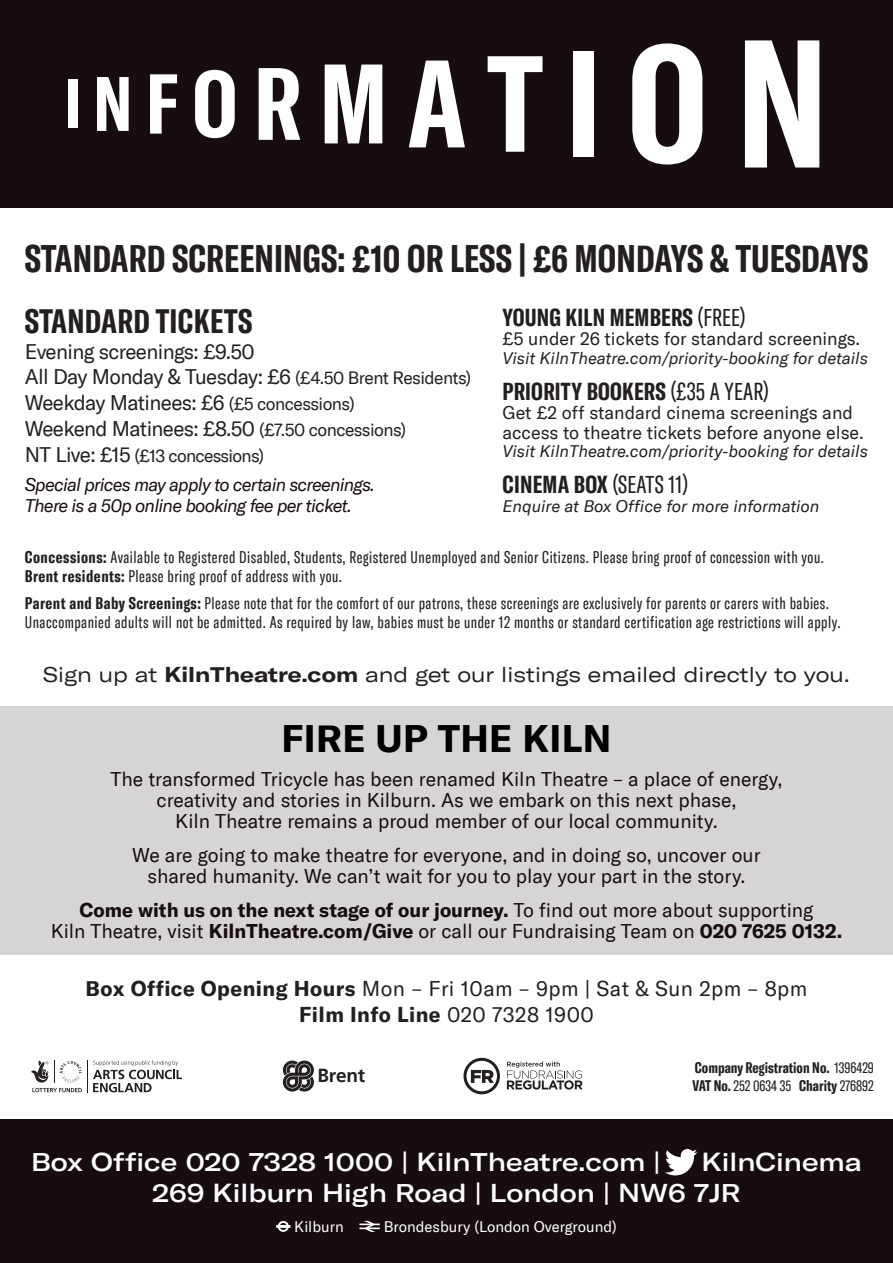
<style>
.page{position:relative;width:893px;height:1263px;background:#fff}
.page>*{position:absolute;margin:0;border:0;box-sizing:border-box;transform-origin:0 0}
.t1{font:700 extra-condensed 37.5px "GT America";letter-spacing:.005em;color:#231f20}
.t2{font:700 37.5px "GT America";letter-spacing:.01em;color:#000}
.t3{font:700 extra-condensed 33px "GT America";letter-spacing:.01em;color:#231f20}
.t4{font:500 expanded 25.5px "GT America";color:#fff}
.t5{font:700 extra-condensed 24px "GT America";letter-spacing:.01em;color:#231f20}
.t6{font:expanded 21px "GT America";color:#231f20}
.t7{font:21px "GT America";letter-spacing:.02em;color:#231f20}
.t8{font:700 21px "GT America";letter-spacing:.02em;color:#231f20}
.t9{font:20.7px/25.8px "GT America";letter-spacing:-.03em;color:#231f20}
.t10{font:19.5px/21.5px "GT America";color:#160c12;text-align:center}
.t11{font:700 19.5px "GT America";color:#160c12}
.t12{font:700 19.05px "Frutiger";letter-spacing:-.015em;color:#231f20}
.t13{font:18px/19.8px "GT America";color:#231f20}
.t14{font:italic 18px/21px "GT America";letter-spacing:-.04em;color:#160c12}
.t15{font:17.55px "GT America";letter-spacing:-.04em;color:#231f20}
.t16{font:extra-condensed 16.5px/18.9px "GT America";letter-spacing:.03em;color:#231f20}
.t17{font:italic 16.5px "GT America";color:#231f20}
.t18{font:15px "GT America";color:#fff}
.t19{font:700 extra-condensed 15px "GT America";color:#231f20}
.t20{font:extra-condensed 15px "GT America";color:#231f20}
.s1{font-size:17.55px}
.s2{font-size:20.7px}
.s3{font-weight:400}
.s4{font-weight:700}
</style>
<div class="page">
<div style="left:0;top:706px;width:893px;height:248px;background:#d6d4d4"></div>
<div style="left:0;top:0;width:893px;height:208px;background:#160c12"></div>
<div style="left:0;top:1120px;width:893px;height:143px;background:#160c12"></div>
<div style="left:68px;top:79px;width:10px;height:49px;background:#fff"></div>
<svg style="left:97px;top:77px;width:32px;height:54px"></svg>
<svg style="left:150px;top:74px;width:27px;height:60px"></svg>
<svg style="left:195px;top:70px;width:40px;height:68px"></svg>
<svg style="left:259px;top:68px;width:41px;height:72px"></svg>
<svg style="left:325px;top:65px;width:57px;height:78px"></svg>
<svg style="left:409px;top:61px;width:56px;height:86px"></svg>
<svg style="left:488px;top:56px;width:54px;height:96px"></svg>
<div style="left:573px;top:51px;width:21px;height:105px;background:#fff"></div>
<svg style="left:632px;top:43px;width:70px;height:121px"></svg>
<svg style="left:745px;top:40px;width:74px;height:128px"></svg>
<svg style="left:32px;top:1088px;width:50px;height:4px"></svg>
<svg style="left:31px;top:1060px;width:51px;height:22px"></svg>
<svg style="left:93px;top:1060px;width:89px;height:32px"></svg>
<hr style="left:87px;top:1060px;width:1px;height:32px;background:#231f20">
<svg style="left:282px;top:1060px;width:32px;height:32px"></svg>
<svg style="left:463px;top:1058px;width:37px;height:36px"></svg>
<svg style="left:507px;top:1061px;width:76px;height:28px"></svg>
<svg style="left:276px;top:1221px;width:14px;height:11px"></svg>
<svg style="left:359px;top:1221px;width:21px;height:11px"></svg>
<svg style="left:665px;top:1149px;width:32px;height:26px"></svg>
<p class="t1" style="left:25px;top:236px;width:845px">STANDARD SCREENINGS: £10 OR LESS | £6 MONDAYS &amp; TUESDAYS</p>
<p class="t3" style="left:25px;top:301px;width:229px">STANDARD TICKETS</p>
<p class="t9" style="left:25px;top:338px;width:231px">Evening screenings: £9.50</p>
<p class="t9" style="left:25px;top:364px;width:448px">All Day Monday &amp; Tuesday: £6 <span class="s1">(£4.50 Brent Residents)<br></span>Weekday Matinees: £6 <span class="s1">(£5 concessions)</span></p>
<p class="t9" style="left:25px;top:416px;width:383px">Weekend Matinees: £8.50 <span class="s1">(£7.50 concessions)</span></p>
<p class="t15" style="left:25px;top:445px;width:241px"><span class="s2">NT Live: £15</span> (£13 concessions)</p>
<p class="t14" style="left:25px;top:474px;width:351px">Special prices may apply to certain screenings.<br>There is a 50p online booking fee per ticket.</p>
<p class="t5" style="left:502px;top:303px;width:245px">YOUNG KILN MEMBERS <span class="s3">(FREE)</span></p>
<p class="t13" style="left:502px;top:329px;width:359px">£5 under 26 tickets for standard screenings.</p>
<p class="t17" style="left:502px;top:348px;width:367px">Visit KilnTheatre.com/priority-booking for details</p>
<p class="t5" style="left:502px;top:377px;width:268px">PRIORITY BOOKERS <span class="s3">(£35 A YEAR)</span></p>
<p class="t13" style="left:502px;top:403px;width:363px">Get £2 off standard cinema screenings and access to theatre tickets before anyone else.</p>
<p class="t17" style="left:502px;top:442px;width:367px">Visit KilnTheatre.com/priority-booking for details</p>
<p class="t5" style="left:502px;top:470px;width:187px">CINEMA BOX <span class="s3">(SEATS 11)</span></p>
<p class="t17" style="left:502px;top:496px;width:318px">Enquire at Box Office for more information</p>
<p class="t16" style="left:25px;top:548px;width:801px"><span class="s4">Concessions:</span> Available to Registered Disabled, Students, Registered Unemployed and Senior Citizens. Please bring proof of concession with you.</p>
<p class="t16" style="left:25px;top:566px;width:319px"><span class="s4">Brent residents:</span> Please bring proof of address with you.</p>
<p class="t16" style="left:25px;top:593px;width:817px"><span class="s4">Parent and Baby Screenings:</span> Please note that for the comfort of our patrons, these screenings are exclusively for parents or carers with babies.<br>Unaccompanied adults will not be admitted. As required by law, babies must be under 12 months or standard certification age restrictions will apply.</p>
<p class="t6" style="left:43px;top:662px;width:808px">Sign up at <span class="s4">KilnTheatre.com</span> and get our listings emailed directly to you.</p>
<p class="t2" style="left:281px;top:715px;width:332px">FIRE UP THE KILN</p>
<p class="t10" style="left:111px;top:768px;width:673px">The transformed Tricycle has been renamed Kiln Theatre – a place of energy,</p>
<p class="t10" style="left:156px;top:789px;width:582px">creativity and stories in Kilburn. As we embark on this next phase,<br>Kiln Theatre remains a proud member of our local community.</p>
<p class="t10" style="left:132px;top:844px;width:630px">We are going to make theatre for everyone, and in doing so, uncover our shared humanity. We can’t wait for you to play your part in the story.</p>
<p class="t11" style="left:80px;top:898px;width:735px">Come with us on the next stage of our journey. <span class="s3">To find out more about supporting</span></p>
<p class="t10" style="left:51px;top:921px;width:793px">Kiln Theatre, visit <span class="s4">KilnTheatre.com/Give</span> or call our Fundraising Team on <span class="s4">020 7625 0132.</span></p>
<p class="t7" style="left:86px;top:976px;width:723px"><span class="s4">Box Office Opening Hours</span> Mon – Fri 10am – 9pm | Sat &amp; Sun 2pm – 8pm</p>
<p class="t8" style="left:299px;top:1001px;width:296px">Film Info Line <span class="s3">020 7328 1900</span></p>
<p class="t12" style="left:318px;top:1064px;width:49px">Brent</p>
<p class="t19" style="left:695px;top:1059px;width:180px">Company Registration No. <span class="s3">1396429</span></p>
<p class="t20" style="left:692px;top:1077px;width:183px"><span class="s4">VAT No.</span> 252 0634 35 <span class="s4">Charity</span> 276892</p>
<p class="t4" style="left:31px;top:1147px;width:631px">Box Office 020 7328 1000 | KilnTheatre.com |</p>
<p class="t4" style="left:701px;top:1147px;width:162px">KilnCinema</p>
<p class="t4" style="left:152px;top:1177px;width:590px">269 Kilburn High Road | London | NW6 7JR</p>
<p class="t18" style="left:294px;top:1218px;width:51px">Kilburn</p>
<p class="t18" style="left:384px;top:1218px;width:235px">Brondesbury (London Overground)</p>
</div>
